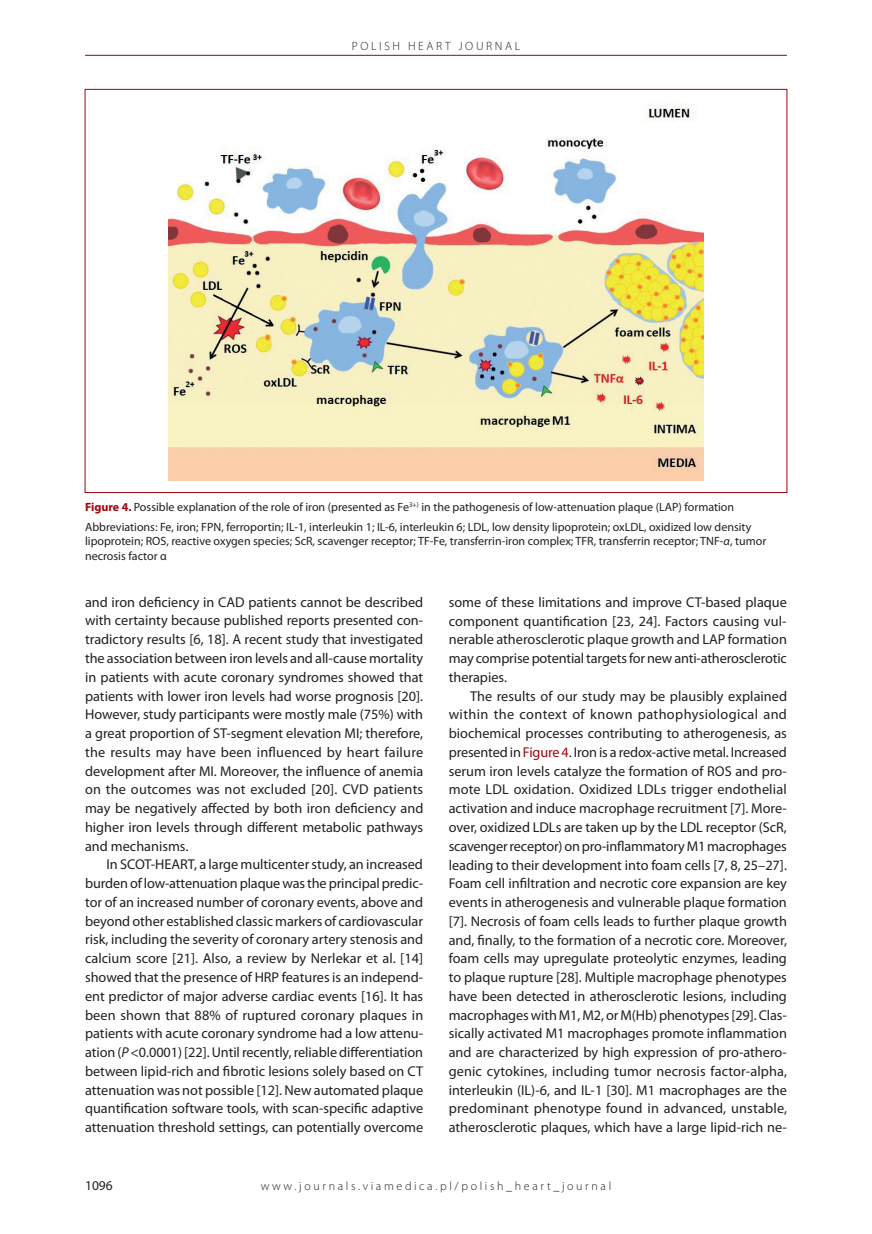
<style>
.page{position:relative;width:872px;height:1234px;background:#fff}
.page>*{position:absolute;margin:0;border:0;box-sizing:border-box;transform-origin:0 0}
.t1{font:14.25px/18.8px "Myriad Pro";color:#231f20;text-align:justify}
.t2{font:13.5px "Myriad Pro";color:#231f20}
.t3{font:12px/19.5px "Myriad Pro";color:#231f20}
.t4{font:300 12px "Myriad Pro";letter-spacing:.22em;color:#231f20}
.s1{font-weight:700;color:#9d070d}
.s2{font-style:italic}
.s3{color:#9d070d}
</style>
<div class="page">
<hr style="left:85px;top:55px;width:702px;height:1px;background:#9d070d">
<img style="left:169px;top:105px;width:534px;height:375px">
<p class="t4" style="left:352px;top:39px;width:170px">POLISH HEART JOURNAL</p>
<p class="t3" style="left:85px;top:497px;width:668px"><span class="s1">Figure 4.</span> Possible explanation of the role of iron (presented as Fe<sup>3+)</sup> in the pathogenesis of low-attenuation plaque (LAP) formation<br>Abbreviations: Fe, iron; FPN, ferroportin; IL-1, interleukin 1; IL-6, interleukin 6; LDL, low density lipoprotein; oxLDL, oxidized low density</p>
<p class="t3" style="left:85px;top:534px;width:682px;line-height:14.4px">lipoprotein; ROS, reactive oxygen species; ScR, scavenger receptor; TF-Fe, transferrin-iron complex; TFR, transferrin receptor; TNF-<span class="s2">α</span>, tumor necrosis factor α</p>
<p class="t1" style="left:85px;top:592px;width:340px">and iron deficiency in CAD patients cannot be described with certainty because published reports presented con&shy;tradictory results [6, 18]. A recent study that investigated the association between iron levels and all-cause mortality in patients with acute coronary syndromes showed that patients with lower iron levels had worse prognosis [20].<br>However, study participants were mostly male (75%) with a great proportion of ST-segment elevation MI; therefore, the results may have been influenced by heart failure development after MI. Moreover, the influence of anemia on the outcomes was not excluded [20]. CVD patients may be negatively affected by both iron deficiency and higher iron levels through different metabolic pathways and mechanisms.</p>
<p class="t1" style="left:85px;top:855px;width:340px;text-indent:21px">In SCOT-HEART, a large multicenter study, an increased burden of low-attenuation plaque was the principal predic&shy;tor of an increased number of coronary events, above and beyond other established classic markers of cardiovascular risk, including the severity of coronary artery stenosis and calcium score [21]. Also, a review by Nerlekar et al. [14] showed that the presence of HRP features is an independ&shy;ent predictor of major adverse cardiac events [16]. It has been shown that 88% of ruptured coronary plaques in patients with acute coronary syndrome had a low attenu&shy;ation (<span class="s2">P</span> &lt;0.0001) [22]. Until recently, reliable differentiation between lipid-rich and fibrotic lesions solely based on CT attenuation was not possible [12]. New automated plaque quantification software tools, with scan-specific adaptive attenuation threshold settings, can potentially overcome</p>
<p class="t1" style="left:449px;top:592px;width:340px">some of these limitations and improve CT-based plaque component quantification [23, 24]. Factors causing vul&shy;nerable atherosclerotic plaque growth and LAP formation may comprise potential targets for new anti-atherosclerotic therapies.</p>
<p class="t1" style="left:449px;top:686px;width:340px;text-indent:21px">The results of our study may be plausibly explained within the context of known pathophysiological and biochemical processes contributing to atherogenesis, as presented in <span class="s3">Figure 4</span>. Iron is a redox-active metal. Increased serum iron levels catalyze the formation of ROS and pro&shy;mote LDL oxidation. Oxidized LDLs trigger endothelial activation and induce macrophage recruitment [7]. More&shy;over, oxidized LDLs are taken up by the LDL receptor (ScR, scavenger receptor) on pro-inflammatory M1 macrophages leading to their development into foam cells [7, 8, 25–27].<br>Foam cell infiltration and necrotic core expansion are key events in atherogenesis and vulnerable plaque formation [7]. Necrosis of foam cells leads to further plaque growth and, finally, to the formation of a necrotic core. Moreover, foam cells may upregulate proteolytic enzymes, leading to plaque rupture [28]. Multiple macrophage phenotypes have been detected in atherosclerotic lesions, including macrophages with M1, M2, or M(Hb) phenotypes [29]. Clas&shy;sically activated M1 macrophages promote inflammation and are characterized by high expression of pro-athero&shy;genic cytokines, including tumor necrosis factor-alpha, interleukin (IL)-6, and IL-1 [30]. M1 macrophages are the predominant phenotype found in advanced, unstable, atherosclerotic plaques, which have a large lipid-rich ne-</p>
<p class="t2" style="left:85px;top:1177px;width:29px">1096</p>
<p class="t4" style="left:261px;top:1179px;width:352px">www.journals.viamedica.pl/polish_heart_journal</p>
</div>
